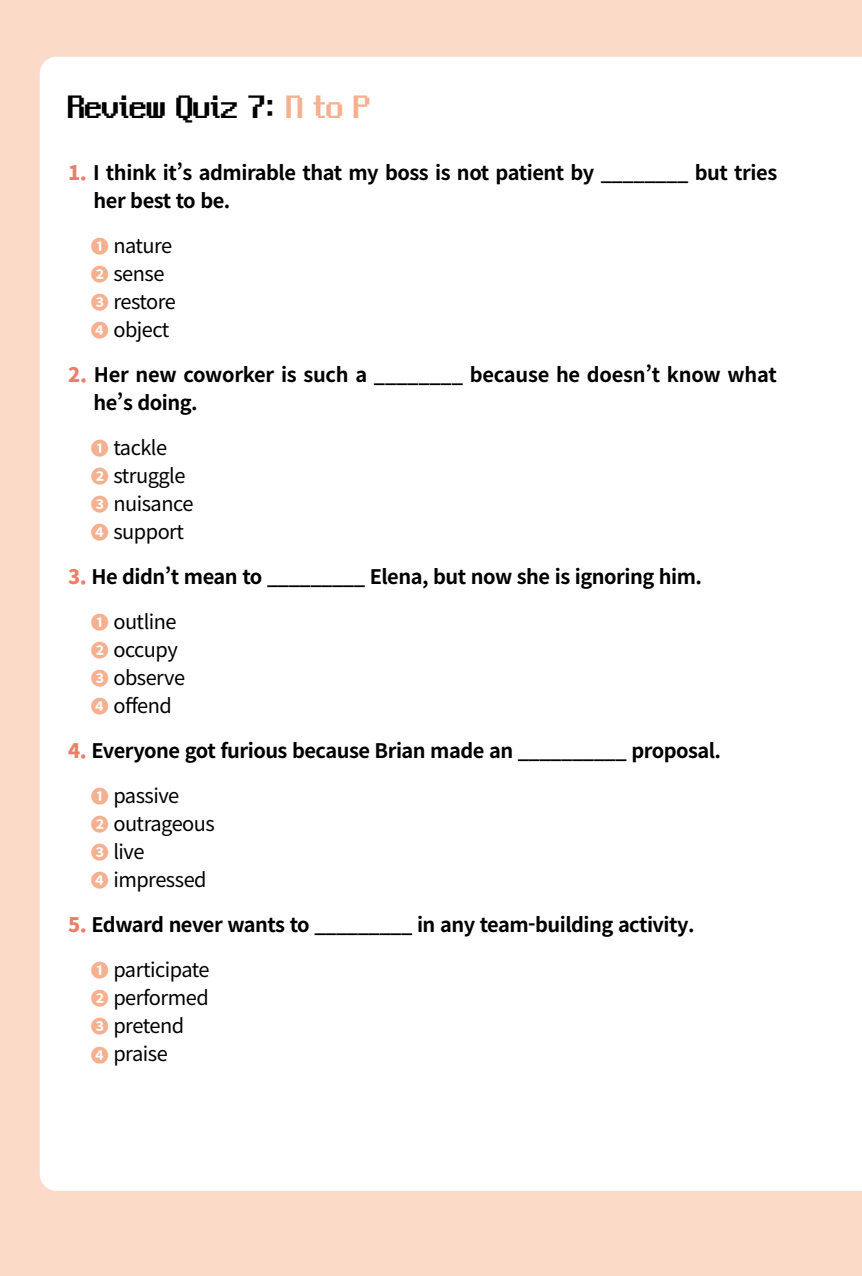
<style>
.page{position:relative;width:862px;height:1276px;background:#fbdac8}
.page>*{position:absolute;margin:0;border:0;box-sizing:border-box;transform-origin:0 0}
.t1{font:36px "Neo Dunggeunmo Pro";letter-spacing:-.025em;color:#000}
.t2{font:700 20px/28px "Noto Sans CJ Kkr";letter-spacing:-.025em;color:#000}
.t3{font:20px/28px "Noto Sans CJ Kkr";letter-spacing:-.025em;color:#000}
.s1{color:#f5b090}
.s2{font-weight:900;color:#ee7d68}
.s3{font-weight:700;font-size:18px;color:#f5b090}
</style>
<div class="page">
<div style="left:40px;top:57px;width:822px;height:1134px;background:#fff"></div>
<h1 class="t1" style="left:68px;top:91px;width:305px">Review Quiz 7: <span class="s1">N to P</span></h1>
<p class="t2" style="left:94px;top:159px;width:685px;text-indent:-26px"><span class="s2">1.</span> I think it’s admirable that my boss is not patient by ________ but tries her best to be.</p>
<p class="t3" style="left:91px;top:232px;width:87px"><span class="s3">❶</span> nature<br><span class="s3">❷</span> sense<br><span class="s3">❸</span> restore<br><span class="s3">❹</span> object</p>
<p class="t2" style="left:94px;top:361px;width:684px;text-indent:-25px"><span class="s2">2.</span> Her new coworker is such a ________ because he doesn’t know what he’s doing.</p>
<p class="t3" style="left:91px;top:434px;width:104px"><span class="s3">❶</span> tackle<br><span class="s3">❷</span> struggle<br><span class="s3">❸</span> nuisance<br><span class="s3">❹</span> support</p>
<p class="t2" style="left:68px;top:563px;width:635px"><span class="s2">3.</span> He didn’t mean to _________ Elena, but now she is ignoring him.</p>
<p class="t3" style="left:91px;top:608px;width:96px"><span class="s3">❶</span> outline<br><span class="s3">❷</span> occupy<br><span class="s3">❸</span> observe<br><span class="s3">❹</span> offend</p>
<p class="t2" style="left:68px;top:737px;width:654px"><span class="s2">4.</span> Everyone got furious because Brian made an __________ proposal.</p>
<p class="t3" style="left:91px;top:782px;width:126px"><span class="s3">❶</span> passive<br><span class="s3">❷</span> outrageous<br><span class="s3">❸</span> live<br><span class="s3">❹</span> impressed</p>
<p class="t2" style="left:68px;top:911px;width:628px"><span class="s2">5.</span> Edward never wants to _________ in any team-building activity.</p>
<p class="t3" style="left:91px;top:956px;width:120px"><span class="s3">❶</span> participate<br><span class="s3">❷</span> performed<br><span class="s3">❸</span> pretend<br><span class="s3">❹</span> praise</p>
</div>
